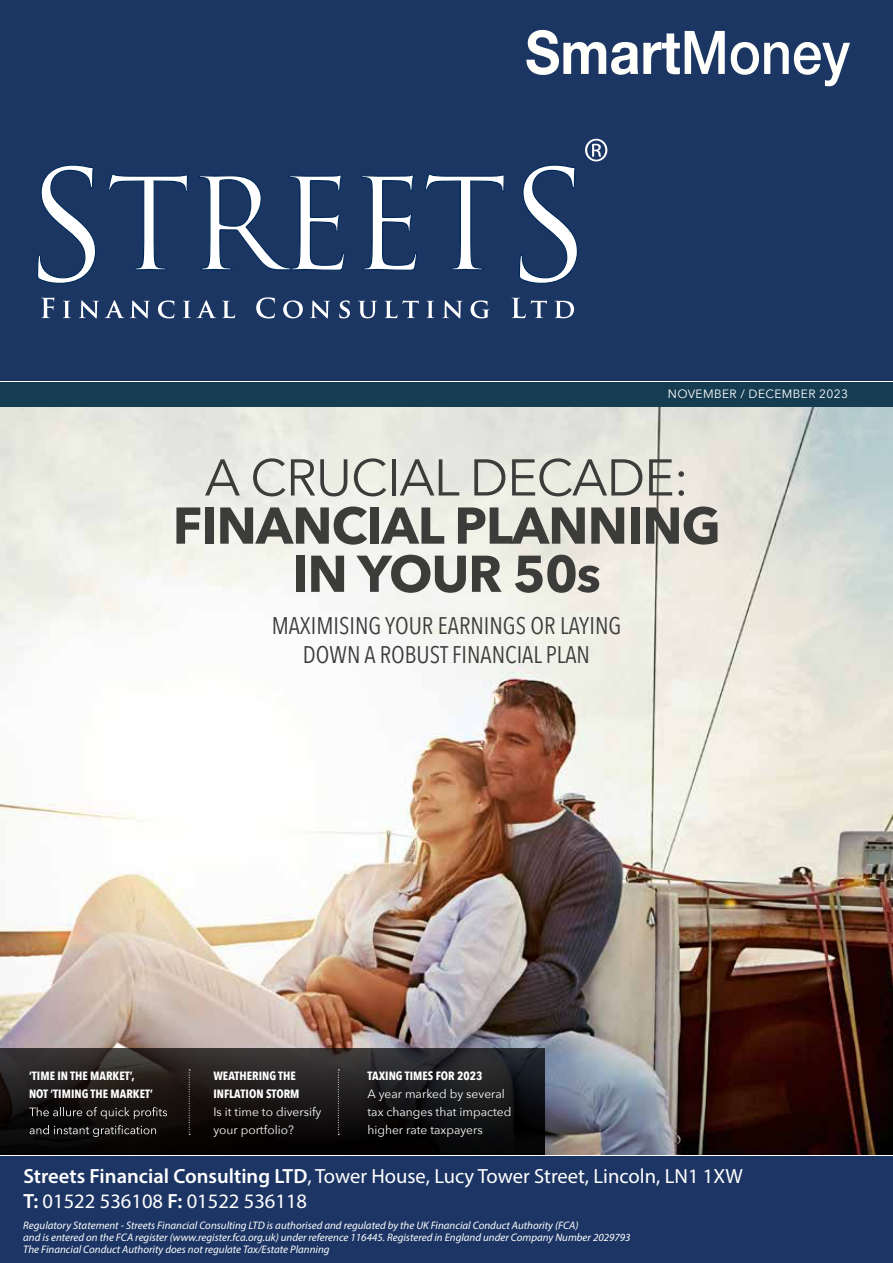
<style>
.page{position:relative;width:893px;height:1263px;background:#fff}
.page>*{position:absolute;margin:0;border:0;box-sizing:border-box;transform-origin:0 0}
.t1{font:700 51.15px/48.2px "Avenir Next";letter-spacing:-.02em;color:#3c3c3b;text-align:center}
.t2{font:51.15px "Avenir Next";letter-spacing:-.02em;color:#3c3c3b}
.t3{font:24px/28.5px "Avenir Next Condensed";color:#3c3c3b;text-align:center}
.t4{font:20.55px/24.8px "Myriad Pro";color:#fff}
.t5{font:12px/18px "Avenir Next";color:#fff}
.t6{font:700 12px/18px "Avenir Next Condensed";color:#fff}
.t7{font:12px "Avenir Next";letter-spacing:.03em;color:#fff}
.t8{font:italic 10.95px/12.1px "Myriad Pro";color:#fff}
.s1{font-weight:600}
</style>
<div class="page">
<img style="left:0;top:406px;width:893px;height:748px">
<svg style="left:0;top:1048px;width:544px;height:106px;background:#1a1717"></svg>
<svg style="left:29px;top:1107px;width:138px;height:12px;background:#343130"></svg>
<svg style="left:30px;top:1125px;width:126px;height:12px;background:#333130"></svg>
<svg style="left:189px;top:1069px;width:1px;height:66px"></svg>
<svg style="left:338px;top:1069px;width:1px;height:66px"></svg>
<div style="left:0;top:382px;width:893px;height:24px;background:#163c52"></div>
<div style="left:0;top:0;width:893px;height:380px;background:#1c3664"></div>
<svg style="left:526px;top:30px;width:199px;height:45px"></svg>
<svg style="left:731px;top:42px;width:119px;height:44px"></svg>
<div style="left:0;top:1157px;width:893px;height:106px;background:#1c3564"></div>
<svg style="left:41px;top:297px;width:13px;height:21px"></svg>
<svg style="left:63px;top:301px;width:8px;height:17px"></svg>
<svg style="left:79px;top:300px;width:20px;height:18px"></svg>
<svg style="left:105px;top:300px;width:19px;height:18px"></svg>
<svg style="left:130px;top:300px;width:20px;height:18px"></svg>
<svg style="left:158px;top:300px;width:16px;height:18px"></svg>
<svg style="left:183px;top:300px;width:33px;height:18px"></svg>
<svg style="left:222px;top:301px;width:13px;height:17px"></svg>
<svg style="left:256px;top:297px;width:19px;height:21px"></svg>
<svg style="left:283px;top:300px;width:20px;height:18px"></svg>
<svg style="left:310px;top:300px;width:20px;height:18px"></svg>
<svg style="left:339px;top:300px;width:11px;height:18px"></svg>
<svg style="left:358px;top:301px;width:19px;height:17px"></svg>
<svg style="left:385px;top:300px;width:34px;height:18px"></svg>
<svg style="left:427px;top:301px;width:7px;height:17px"></svg>
<svg style="left:442px;top:300px;width:21px;height:18px"></svg>
<svg style="left:471px;top:300px;width:18px;height:18px"></svg>
<svg style="left:512px;top:298px;width:35px;height:20px"></svg>
<svg style="left:554px;top:301px;width:20px;height:17px"></svg>
<svg style="left:37px;top:164px;width:59px;height:120px"></svg>
<svg style="left:108px;top:173px;width:80px;height:98px"></svg>
<svg style="left:198px;top:174px;width:147px;height:97px"></svg>
<svg style="left:361px;top:174px;width:56px;height:97px"></svg>
<svg style="left:425px;top:173px;width:80px;height:98px"></svg>
<svg style="left:519px;top:164px;width:59px;height:120px"></svg>
<svg style="left:585px;top:139px;width:22px;height:22px"></svg>
<p class="t7" style="left:668px;top:384px;width:182px">NOVEMBER / DECEMBER 2023</p>
<h1 class="t2" style="left:205px;top:434px;width:486px">A CRUCIAL DECADE:</h1>
<h1 class="t1" style="left:173px;top:501px;width:550px">FINANCIAL PLANNING<br>IN YOUR 50s</h1>
<h2 class="t3" style="left:272px;top:610px;width:351px">MAXIMISING YOUR EARNINGS OR LAYING<br>DOWN A ROBUST FINANCIAL PLAN</h2>
<p class="t6" style="left:29px;top:1067px;width:125px">‘TIME IN THE MARKET’,<br>NOT ‘TIMING THE MARKET’</p>
<p class="t6" style="left:213px;top:1067px;width:88px">WEATHERING THE<br>INFLATION STORM</p>
<p class="t5" style="left:213px;top:1102px;width:110px">Is it time to diversify your portfolio?</p>
<p class="t6" style="left:367px;top:1067px;width:116px">TAXING TIMES FOR 2023</p>
<p class="t5" style="left:367px;top:1084px;width:145px">A year marked by several tax changes that impacted higher rate taxpayers</p>
<h3 class="t4" style="left:23px;top:1164px;width:721px"><span class="s1">Streets Financial Consulting LTD</span>, Tower House, Lucy Tower Street, Lincoln, LN1 1XW<br><span class="s1">T:</span> 01522 536108 <span class="s1">F:</span> 01522 536118</h3>
<p class="t8" style="left:23px;top:1218px;width:609px">Regulatory Statement - Streets Financial Consulting LTD is authorised and regulated by the UK Financial Conduct Authority (FCA)<br>and is entered on the FCA register (www.register.fca.org.uk) under reference 116445. Registered in England under Company Number 2029793<br>The Financial Conduct Authority does not regulate Tax/Estate Planning</p>
</div>
